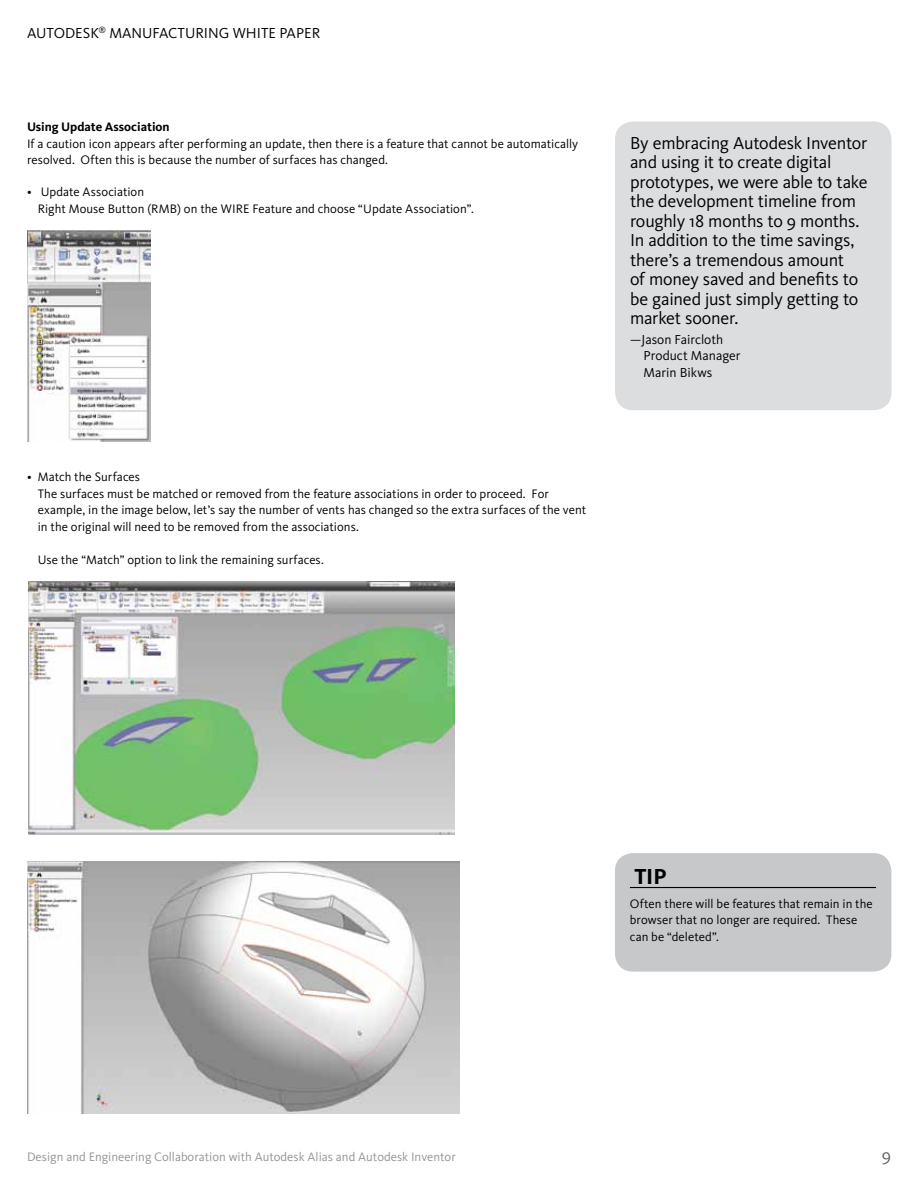
<style>
.page{position:relative;width:918px;height:1188px;background:#fff}
.page>*{position:absolute;margin:0;border:0;box-sizing:border-box;transform-origin:0 0}
.t1{font:700 22.5px "Kievit Pro";color:#000}
.t2{font:18px/19.5px "Kievit Pro";letter-spacing:-.015em;color:#000}
.t3{font:18px "Kievit Pro";color:#636466}
.t4{font:15px "Kievit Pro";color:#000}
.t5{font:13.5px/16.5px "Kievit Pro";color:#000}
.t6{font:12.75px/16.5px "Kievit Pro";color:#000}
.t7{font:12.75px "Kievit Pro";color:#939598}
.t8{font:700 12.75px "Kievit Pro";color:#000}
</style>
<div class="page">
<img style="left:27px;top:231px;width:124px;height:210px">
<img style="left:29px;top:582px;width:425px;height:253px">
<img style="left:27px;top:861px;width:432px;height:253px">
<div style="left:615px;top:853px;width:276px;height:119px;background:#c7c8ca;border-radius:18px"></div>
<hr style="left:630px;top:887px;width:246px;height:1px;background:#000">
<div style="left:615px;top:122px;width:277px;height:288px;background:#dcddde;border-radius:18px"></div>
<p class="t4" style="left:27px;top:24px;width:295px">AUTODESK<sup>®</sup> MANUFACTURING WHITE PAPER</p>
<p class="t8" style="left:27px;top:119px;width:144px">Using Update Association</p>
<p class="t6" style="left:27px;top:135px;width:553px">If a caution icon appears after performing an update, then there is a feature that cannot be automatically resolved. Often this is because the number of surfaces has changed.</p>
<p class="t6" style="left:38px;top:184px;width:438px;text-indent:-11px">• Update Association<br>Right Mouse Button (RMB) on the WIRE Feature and choose “Update Association”.</p>
<p class="t6" style="left:38px;top:469px;width:550px;text-indent:-11px">• Match the Surfaces<br>The surfaces must be matched or removed from the feature associations in order to proceed. For example, in the image below, let’s say the number of vents has changed so the extra surfaces of the vent in the original will need to be removed from the associations.</p>
<p class="t6" style="left:38px;top:551px;width:288px">Use the “Match” option to link the remaining surfaces.</p>
<p class="t2" style="left:630px;top:133px;width:239px">By embracing Autodesk Inventor and using it to create digital prototypes, we were able to take the development timeline from roughly 18 months to 9 months.<br>In addition to the time savings, there’s a tremendous amount<br>of money saved and benefits to be gained just simply getting to market sooner.</p>
<p class="t5" style="left:644px;top:331px;width:98px;text-indent:-14px">—Jason Faircloth<br>Product Manager<br>Marin Bikws</p>
<h1 class="t1" style="left:634px;top:863px;width:34px">TIP</h1>
<p class="t6" style="left:630px;top:895px;width:244px">Often there will be features that remain in the browser that no longer are required. These can be “deleted”.</p>
<p class="t7" style="left:27px;top:1149px;width:430px">Design and Engineering Collaboration with Autodesk Alias and Autodesk Inventor</p>
<h2 class="t3" style="left:882px;top:1144px;width:11px">9</h2>
</div>
